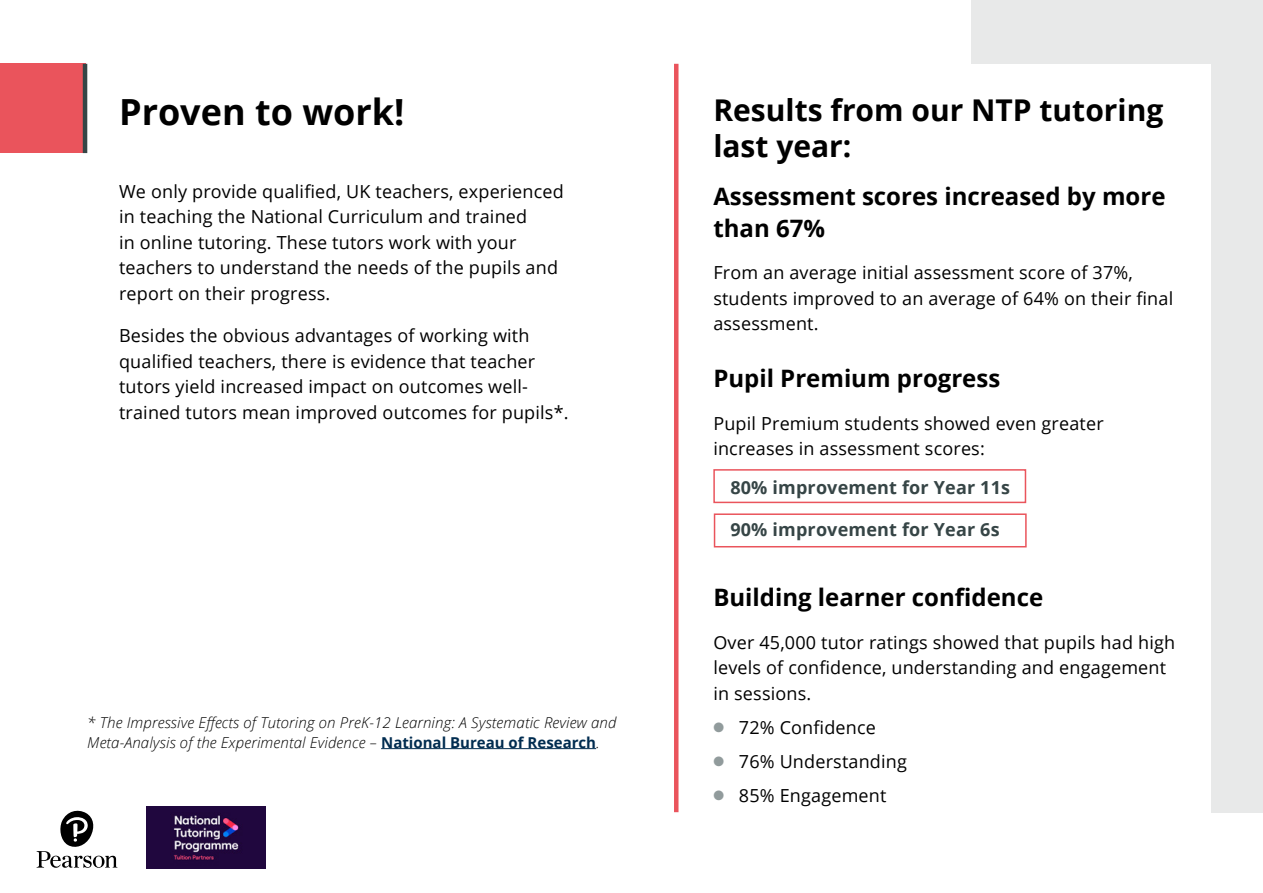
<style>
.page{position:relative;width:1263px;height:893px;background:#fff}
.page>*{position:absolute;margin:0;border:0;box-sizing:border-box;transform-origin:0 0}
.subhead{font:700 36px "Open Sans";color:#000}
.bhead{font:700 30px/36px "Open Sans";color:#000}
.bhead-2{font:700 24px/31.5px "Open Sans";color:#000}
.body{font:18px/25.5px "Open Sans";letter-spacing:.01em;color:#000}
.body-2{font:700 18px "Open Sans";letter-spacing:.01em;color:#364546}
.body-3{font:italic 300 15px/19.5px "Open Sans";letter-spacing:.01em;color:#000}
.s1{font-weight:700;font-style:normal;color:#002c50}
.s2{color:#919b9c}
</style>
<div class="page">
<div style="left:972px;top:0;width:291px;height:812px;background:#e8e9e9"></div>
<img style="left:146px;top:806px;width:119px;height:63px">
<svg style="left:37px;top:810px;width:80px;height:58px"></svg>
<div style="left:0;top:64px;width:85px;height:89px;background:#ea545c"></div>
<div style="left:679px;top:64px;width:532px;height:782px;background:#fff"></div>
<hr style="left:83px;top:64px;width:4px;height:89px;background:#364546">
<hr style="left:674px;top:64px;width:4px;height:748px;background:#ea545c">
<div style="left:713px;top:469px;width:313px;height:34px;border:2px solid #ea545c"></div>
<div style="left:714px;top:513px;width:313px;height:34px;border:2px solid #ea545c"></div>
<hr style="left:381px;top:748px;width:215px;height:1px;background:#002c50">
<p class="subhead" style="left:119px;top:87px;width:287px">Proven to work!</p>
<p class="body" style="left:119px;top:178px;width:446px">We only provide qualified, UK teachers, experienced in teaching the National Curriculum and trained<br>in online tutoring. These tutors work with your teachers to understand the needs of the pupils and report on their progress.</p>
<p class="body" style="left:119px;top:322px;width:451px">Besides the obvious advantages of working with qualified teachers, there is evidence that teacher tutors yield increased impact on outcomes well&shy;trained tutors mean improved outcomes for pupils*.</p>
<p class="body-3" style="left:87px;top:712px;width:531px">* The Impressive Effects of Tutoring on PreK-12 Learning: A Systematic Review and<br>Meta-Analysis of the Experimental Evidence – <span class="s1">National Bureau of Research</span>.</p>
<p class="bhead" style="left:713px;top:91px;width:451px">Results from our NTP tutoring last year:</p>
<p class="bhead-2" style="left:713px;top:180px;width:454px">Assessment scores increased by more than 67%</p>
<p class="body" style="left:713px;top:259px;width:461px">From an average initial assessment score of 37%, students improved to an average of 64% on their final assessment.</p>
<p class="bhead-2" style="left:713px;top:362px;width:288px">Pupil Premium progress</p>
<p class="body" style="left:713px;top:410px;width:392px">Pupil Premium students showed even greater increases in assessment scores:</p>
<p class="body-2" style="left:730px;top:474px;width:281px">80% improvement for Year 11s</p>
<p class="body-2" style="left:730px;top:517px;width:271px">90% improvement for Year 6s</p>
<p class="bhead-2" style="left:713px;top:581px;width:331px">Building learner confidence</p>
<p class="body" style="left:713px;top:629px;width:463px">Over 45,000 tutor ratings showed that pupils had high levels of confidence, understanding and engagement in sessions.</p>
<p class="body" style="left:713px;top:714px;width:164px"><span class="s2">●</span> 72% Confidence</p>
<p class="body" style="left:713px;top:748px;width:195px"><span class="s2">●</span> 76% Understanding</p>
<p class="body" style="left:713px;top:782px;width:175px"><span class="s2">●</span> 85% Engagement</p>
</div>
